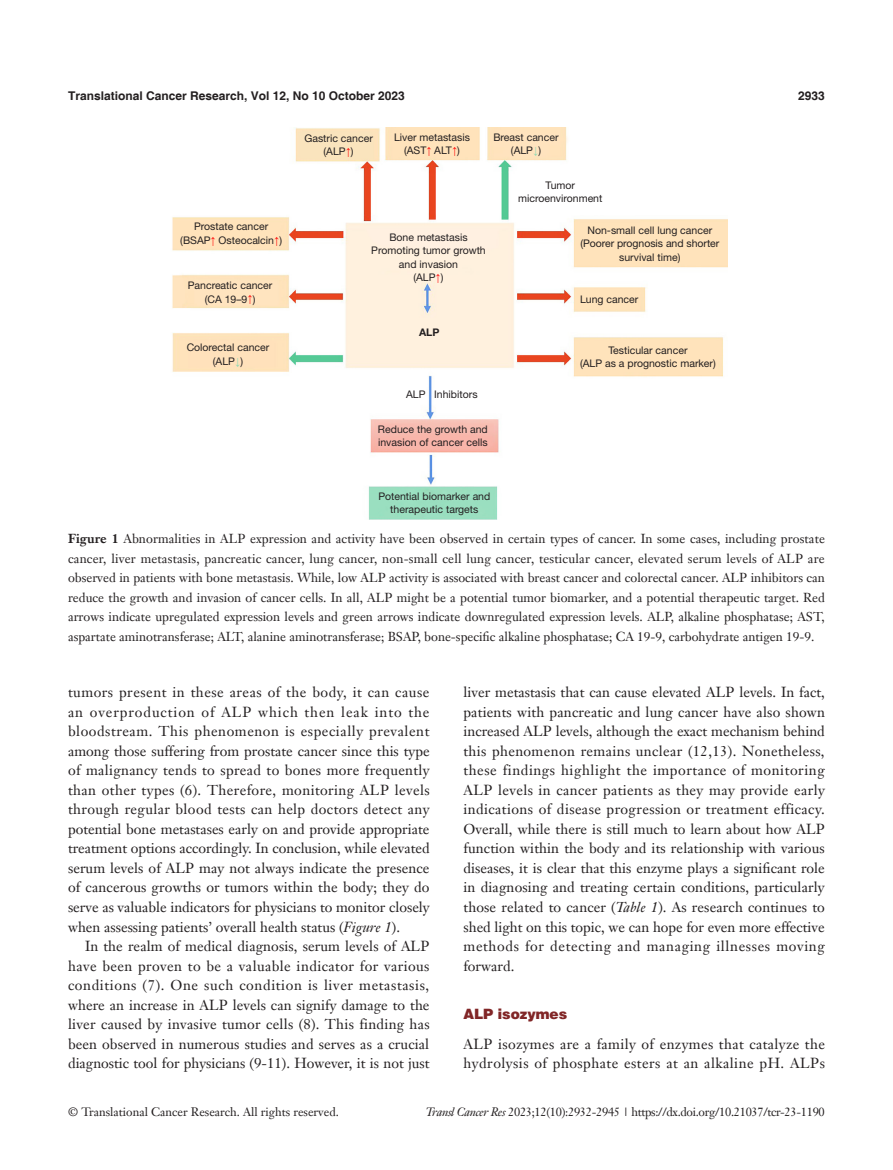
<style>
.page{position:relative;width:893px;height:1170px;background:#fff}
.page>*{position:absolute;margin:0;border:0;box-sizing:border-box;transform-origin:0 0}
.t1{font:14.25px/19.5px "Janson Text LT";letter-spacing:.025em;color:#231f20;text-align:justify}
._1ji-6_5{font:900 14.25px "Helvetica";color:#812627}
.二级标题下沉{font:12.75px/19.5px "Janson Text LT";color:#231f20;text-align:justify}
.t2{font:12px "Janson Text LT";letter-spacing:-.025em;color:#231f20}
.t3{font:700 12px "Helvetica";color:#231f20}
.t4{font:12px "Janson Text LT";color:#231f20}
.二级标题下沉-2{font:10.5px/13.5px "Helvetica Neue LT Pro";color:#231f20;text-align:center}
.二级标题下沉-3{font:700 10.5px "Helvetica Neue LT Pro";color:#231f20}
.s1{font-family:"Times New Roman";color:#f00}
.s2{font-family:"Times New Roman";color:#89d9b4}
.s3{font-weight:700}
.s4{font-style:italic}
</style>
<div class="page">
<img style="left:172px;top:128px;width:555px;height:391px">
<p class="t3" style="left:68px;top:88px;width:338px">Translational Cancer Research, Vol 12, No 10 October 2023</p>
<p class="t3" style="left:798px;top:88px;width:28px">2933</p>
<p class="二级标题下沉-2" style="left:194px;top:220px;width:76px">Prostate cancer</p>
<p class="二级标题下沉-2" style="left:180px;top:233px;width:103px">(BSAP<span class="s1">↑</span> Osteocalcin<span class="s1">↑</span>)</p>
<p class="二级标题下沉-2" style="left:188px;top:278px;width:86px">Pancreatic cancer</p>
<p class="二级标题下沉-2" style="left:205px;top:292px;width:52px">(CA 19–9<span class="s1">↑</span>)</p>
<p class="二级标题下沉-2" style="left:187px;top:341px;width:84px">Colorectal cancer</p>
<p class="二级标题下沉-2" style="left:213px;top:354px;width:32px">(ALP<span class="s2">↓</span>)</p>
<p class="二级标题下沉-2" style="left:304px;top:131px;width:70px">Gastric cancer</p>
<p class="二级标题下沉-2" style="left:324px;top:144px;width:32px">(ALP<span class="s1">↑</span>)</p>
<p class="二级标题下沉-2" style="left:394px;top:130px;width:78px">Liver metastasis</p>
<p class="二级标题下沉-2" style="left:404px;top:144px;width:57px">(AST<span class="s1">↑</span> ALT<span class="s1">↑</span>)</p>
<p class="二级标题下沉-2" style="left:493px;top:130px;width:67px">Breast cancer</p>
<p class="二级标题下沉-2" style="left:511px;top:144px;width:32px">(ALP<span class="s2">↓</span>)</p>
<p class="二级标题下沉-2" style="left:389px;top:230px;width:80px">Bone metastasis</p>
<p class="二级标题下沉-2" style="left:371px;top:243px;width:116px">Promoting tumor growth and invasion</p>
<p class="二级标题下沉-2" style="left:413px;top:270px;width:32px">(ALP<span class="s1">↑</span>)</p>
<p class="二级标题下沉-3" style="left:419px;top:325px;width:22px">ALP</p>
<p class="二级标题下沉-2" style="left:518px;top:178px;width:86px">Tumor microenvironment</p>
<p class="二级标题下沉-2" style="left:587px;top:223px;width:126px">Non-small cell lung cancer</p>
<p class="二级标题下沉-2" style="left:580px;top:236px;width:140px">(Poorer prognosis and shorter survival time)</p>
<p class="二级标题下沉-2" style="left:580px;top:292px;width:60px">Lung cancer</p>
<p class="二级标题下沉-2" style="left:608px;top:343px;width:81px">Testicular cancer</p>
<p class="二级标题下沉-2" style="left:580px;top:356px;width:137px">(ALP as a prognostic marker)</p>
<p class="二级标题下沉-2" style="left:406px;top:387px;width:21px">ALP</p>
<p class="二级标题下沉-2" style="left:434px;top:387px;width:45px">Inhibitors</p>
<p class="二级标题下沉-2" style="left:378px;top:422px;width:111px;text-align:left">Reduce the growth and invasion of cancer cells</p>
<p class="二级标题下沉-2" style="left:378px;top:489px;width:114px">Potential biomarker and therapeutic targets</p>
<p class="二级标题下沉" style="left:68px;top:529px;width:758px"><span class="s3">Figure 1</span> Abnormalities in ALP expression and activity have been observed in certain types of cancer. In some cases, including prostate cancer, liver metastasis, pancreatic cancer, lung cancer, non-small cell lung cancer, testicular cancer, elevated serum levels of ALP are observed in patients with bone metastasis. While, low ALP activity is associated with breast cancer and colorectal cancer. ALP inhibitors can reduce the growth and invasion of cancer cells. In all, ALP might be a potential tumor biomarker, and a potential therapeutic target. Red arrows indicate upregulated expression levels and green arrows indicate downregulated expression levels. ALP, alkaline phosphatase; AST, aspartate aminotransferase; ALT, alanine aminotransferase; BSAP, bone-specific alkaline phosphatase; CA 19-9, carbohydrate antigen 19-9.</p>
<p class="t1" style="left:68px;top:682px;width:363px">tumors present in these areas of the body, it can cause an overproduction of ALP which then leak into the bloodstream. This phenomenon is especially prevalent among those suffering from prostate cancer since this type of malignancy tends to spread to bones more frequently than other types (6). Therefore, monitoring ALP levels through regular blood tests can help doctors detect any potential bone metastases early on and provide appropriate treatment options accordingly. In conclusion, while elevated serum levels of ALP may not always indicate the presence of cancerous growths or tumors within the body; they do serve as valuable indicators for physicians to monitor closely when assessing patients’ overall health status (<span class="s4">Figure 1</span>).</p>
<p class="t1" style="left:68px;top:936px;width:363px;text-indent:17px">In the realm of medical diagnosis, serum levels of ALP have been proven to be a valuable indicator for various conditions (7). One such condition is liver metastasis, where an increase in ALP levels can signify damage to the liver caused by invasive tumor cells (8). This finding has been observed in numerous studies and serves as a crucial diagnostic tool for physicians (9-11). However, it is not just</p>
<p class="t1" style="left:463px;top:682px;width:363px">liver metastasis that can cause elevated ALP levels. In fact, patients with pancreatic and lung cancer have also shown increased ALP levels, although the exact mechanism behind this phenomenon remains unclear (12,13). Nonetheless, these findings highlight the importance of monitoring ALP levels in cancer patients as they may provide early indications of disease progression or treatment efficacy.<br>Overall, while there is still much to learn about how ALP function within the body and its relationship with various diseases, it is clear that this enzyme plays a significant role in diagnosing and treating certain conditions, particularly those related to cancer (<span class="s4">Table 1</span>). As research continues to shed light on this topic, we can hope for even more effective methods for detecting and managing illnesses moving forward.</p>
<p class="_1ji-6_5" style="left:463px;top:1004px;width:105px">ALP isozymes</p>
<p class="t1" style="left:463px;top:1033px;width:363px">ALP isozymes are a family of enzymes that catalyze the hydrolysis of phosphate esters at an alkaline pH. ALPs</p>
<p class="t4" style="left:68px;top:1104px;width:272px">© Translational Cancer Research. All rights reserved.</p>
<p class="t2" style="left:426px;top:1104px;width:401px"><span class="s4">Transl Cancer Res</span> 2023;12(10):2932-2945 | https://dx.doi.org/10.21037/tcr-23-1190</p>
</div>
